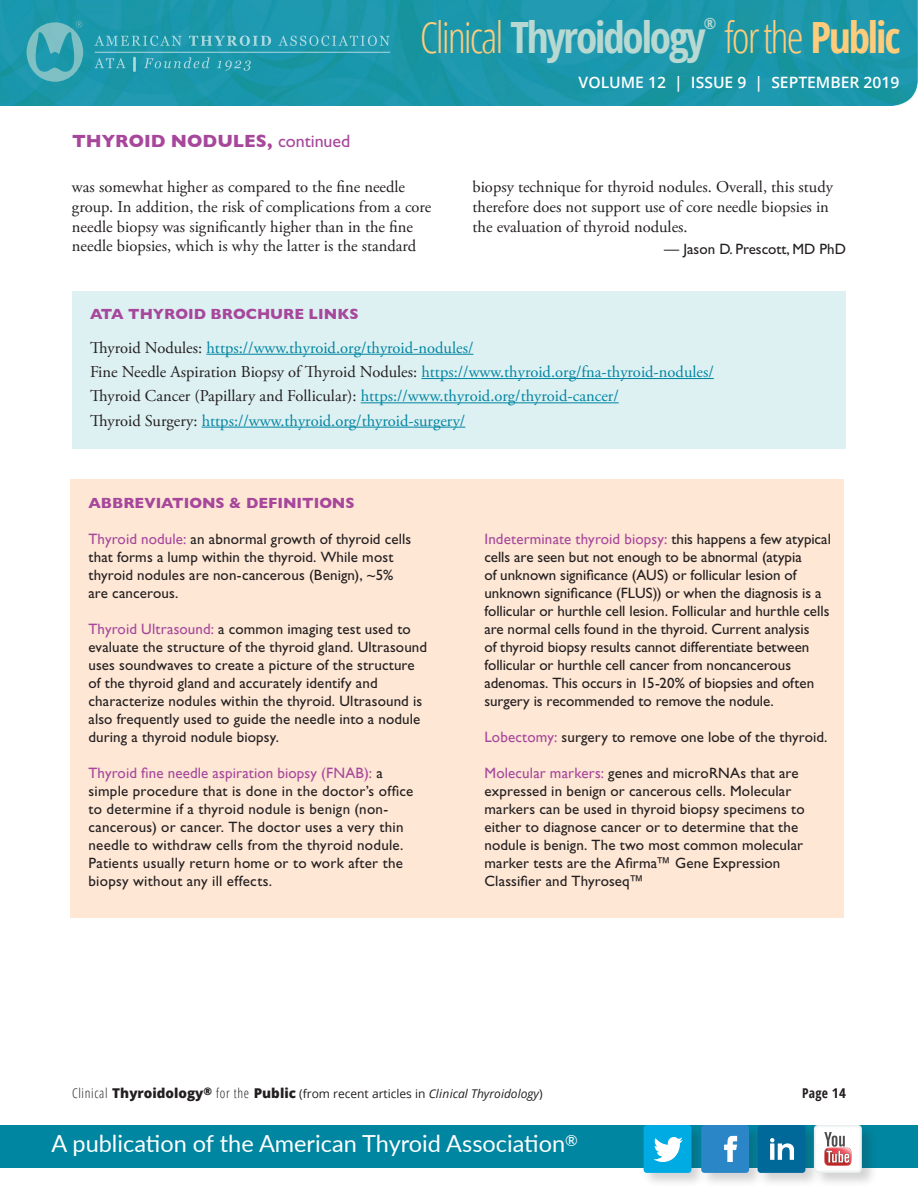
<style>
.page{position:relative;width:918px;height:1188px;background:#fff}
.page>*{position:absolute;margin:0;border:0;box-sizing:border-box;transform-origin:0 0}
.t1{font:300 condensed 43.05px "Open Sans";letter-spacing:-.05em;color:#fecc7b}
.t2{font:23.55px "Lato";color:#fff}
.t3{font:700 18px "Gill Sans";color:#a7479b}
.t4{font:16.5px/19.8px "Adobe Garamond Pro";color:#231f20}
.t5{font:16.5px/24.3px "Adobe Garamond Pro";color:#0086a1}
.t6{font:600 15.75px "Open Sans";color:#fff}
.t7{font:700 condensed 15.3px "Open Sans";color:#b8d8d2}
.t8{font:15px/18px "Gill Sans Std";letter-spacing:.005em;color:#231f20}
.t9{font:15px "Gill Sans";letter-spacing:.01em;color:#a7479b}
.t10{font:700 15px "Gill Sans";color:#a7479b}
.t11{font:700 condensed 13.5px "Open Sans";color:#231f20}
.t12{font:12px "Open Sans";color:#231f20}
.s1{font-weight:700;color:#b8d8d2}
.s2{font-weight:700}
.s3{font-family:"Gill Sans Std";font-weight:400}
.s4{color:#231f20}
.s5{font-family:"Gill Sans";color:#a7479b}
.s6{font-family:"Gill Sans Std";color:#231f20}
.s7{font-weight:300;font-stretch:condensed;font-size:13.5px}
.s8{font-weight:800;font-size:13.5px}
.s9{font-style:italic}
.s10{font-style:inherit}
</style>
<div class="page">
<img style="left:0;top:0;width:918px;height:106px">
<hr style="left:95px;top:52px;width:295px;height:1px;background:#fff">
<svg style="left:94px;top:36px;width:88px;height:10px"></svg>
<svg style="left:189px;top:36px;width:82px;height:10px"></svg>
<svg style="left:278px;top:36px;width:112px;height:10px"></svg>
<svg style="left:94px;top:58px;width:32px;height:10px"></svg>
<hr style="left:133px;top:57px;width:3px;height:15px;background:#fff">
<svg style="left:144px;top:57px;width:66px;height:11px"></svg>
<svg style="left:217px;top:60px;width:34px;height:11px"></svg>
<svg style="left:27px;top:21px;width:56px;height:61px;background:#4aaab6"></svg>
<div style="left:0;top:1125px;width:918px;height:42px;background:#0086a1"></div>
<div style="left:642px;top:1123px;width:235px;height:65px;background:#231f20;opacity:.2"></div>
<div style="left:758px;top:1125px;width:47px;height:48px;background:#00699a;border-radius:3px"></div>
<svg style="left:770px;top:1138px;width:24px;height:22px"></svg>
<div style="left:644px;top:1125px;width:47px;height:48px;background:#00abe4;border-radius:3px"></div>
<svg style="left:654px;top:1137px;width:29px;height:25px"></svg>
<div style="left:701px;top:1125px;width:48px;height:48px;background:#2a86c7;border-radius:3px"></div>
<svg style="left:724px;top:1136px;width:14px;height:26px"></svg>
<svg style="left:814px;top:1125px;width:48px;height:48px"></svg>
<svg style="left:815px;top:1126px;width:46px;height:46px;background:#e8d3d3"></svg>
<div style="left:70px;top:479px;width:774px;height:439px;background:#fee7d5"></div>
<div style="left:72px;top:291px;width:774px;height:157px;background:#ddf0f2"></div>
<hr style="left:206px;top:354px;width:267px;height:1px;background:#0086a1">
<hr style="left:421px;top:378px;width:293px;height:1px;background:#0086a1">
<hr style="left:361px;top:402px;width:258px;height:1px;background:#0086a1">
<hr style="left:202px;top:427px;width:263px;height:1px;background:#0086a1">
<p class="t7" style="left:704px;top:13px;width:14px">®</p>
<h1 class="t1" style="left:420px;top:8px;width:482px">Clinical <span class="s1">Thyroidology</span> for the <span class="s2">Public</span></h1>
<p class="t3" style="left:72px;top:127px;width:280px">THYROID NODULES, <span class="s3">continued</span></p>
<p class="t6" style="left:579px;top:72px;width:322px">VOLUME 12 | ISSUE 9 | SEPTEMBER 2019</p>
<p class="t4" style="left:72px;top:177px;width:361px">was somewhat higher as compared to the fine needle group. In addition, the risk of complications from a core needle biopsy was significantly higher than in the fine needle biopsies, which is why the latter is the standard</p>
<p class="t4" style="left:473px;top:177px;width:362px">biopsy technique for thyroid nodules. Overall, this study therefore does not support use of core needle biopsies in the evaluation of thyroid nodules.</p>
<p class="t8" style="left:664px;top:240px;width:183px">— Jason D. Prescott, MD PhD</p>
<p class="t10" style="left:90px;top:302px;width:270px">ATA THYROID BROCHURE LINKS</p>
<p class="t5" style="left:90px;top:336px;width:625px"><span class="s4">Thyroid Nodules:</span> https://www.thyroid.org/thyroid-nodules/<br><span class="s4">Fine Needle Aspiration Biopsy of Thyroid Nodules:</span> https://www.thyroid.org/fna-thyroid-nodules/ <span class="s4">Thyroid Cancer (Papillary and Follicular):</span> https://www.thyroid.org/thyroid-cancer/<br><span class="s4">Thyroid Surgery:</span> https://www.thyroid.org/thyroid-surgery/</p>
<p class="t10" style="left:88px;top:491px;width:268px">ABBREVIATIONS &amp; DEFINITIONS</p>
<p class="t8" style="left:88px;top:530px;width:324px"><span class="s5">Thyroid nodule:</span> an abnormal growth of thyroid cells that forms a lump within the thyroid. While most thyroid nodules are non-cancerous (Benign), ~5% are cancerous.</p>
<p class="t8" style="left:88px;top:620px;width:340px"><span class="s5">Thyroid Ultrasound:</span> a common imaging test used to evaluate the structure of the thyroid gland. Ultrasound uses soundwaves to create a picture of the structure of the thyroid gland and accurately identify and characterize nodules within the thyroid. Ultrasound is also frequently used to guide the needle into a nodule during a thyroid nodule biopsy.</p>
<p class="t9" style="left:88px;top:764px;width:296px">Thyroid fine needle aspiration biopsy (FNAB): <span class="s6">a</span></p>
<p class="t8" style="left:88px;top:782px;width:327px">simple procedure that is done in the doctor’s office to determine if a thyroid nodule is benign (non&shy;cancerous) or cancer. The doctor uses a very thin needle to withdraw cells from the thyroid nodule.<br>Patients usually return home or to work after the biopsy without any ill effects.</p>
<p class="t9" style="left:484px;top:530px;width:348px">Indeterminate thyroid biopsy: <span class="s6">this happens a few atypical</span></p>
<p class="t8" style="left:484px;top:548px;width:347px">cells are seen but not enough to be abnormal (atypia<br>of unknown significance (AUS) or follicular lesion of unknown significance (FLUS)) or when the diagnosis is a follicular or hurthle cell lesion. Follicular and hurthle cells are normal cells found in the thyroid. Current analysis<br>of thyroid biopsy results cannot differentiate between follicular or hurthle cell cancer from noncancerous adenomas. This occurs in 15-20% of biopsies and often surgery is recommended to remove the nodule.</p>
<p class="t8" style="left:484px;top:728px;width:345px"><span class="s5">Lobectomy:</span> surgery to remove one lobe of the thyroid.</p>
<p class="t8" style="left:484px;top:764px;width:322px"><span class="s5">Molecular markers:</span> genes and microRNAs that are expressed in benign or cancerous cells. Molecular markers can be used in thyroid biopsy specimens to either to diagnose cancer or to determine that the nodule is benign. The two most common molecular marker tests are the Afirma™ Gene Expression Classifier and Thyroseq™</p>
<p class="t12" style="left:72px;top:1086px;width:472px"><span class="s7">Clinical</span> <span class="s8">Thyroidology</span><sup>®</sup> <span class="s7">for the</span> <span class="s8">Public</span> (from recent articles in <span class="s9">Clinical Thyroidology</span>)</p>
<p class="t11" style="left:802px;top:1084px;width:45px">Page <span class="s10">14</span></p>
<h2 class="t2" style="left:51px;top:1127px;width:528px">A publication of the American Thyroid Association<sup>®</sup></h2>
</div>
